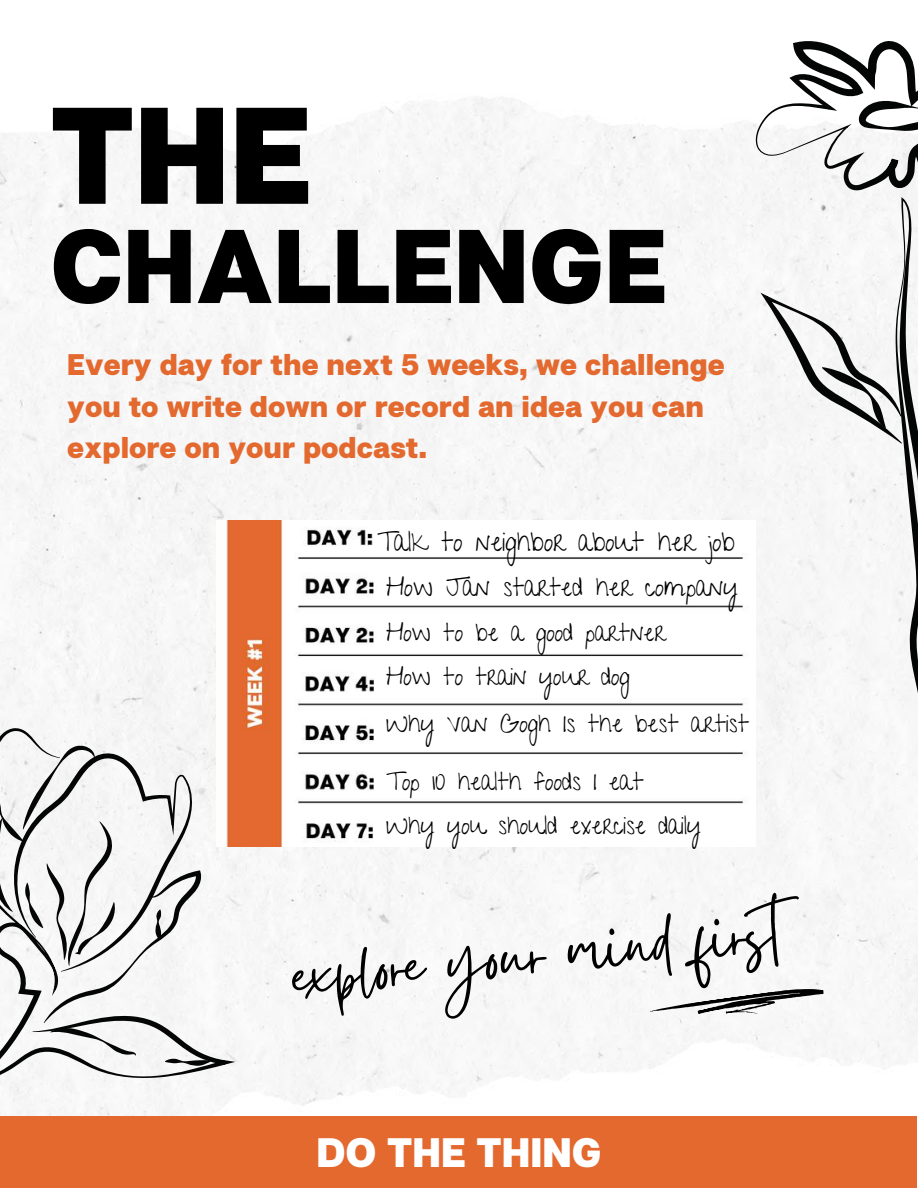
<style>
.page{position:relative;width:918px;height:1188px;background:#fff}
.page>*{position:absolute;margin:0;border:0;box-sizing:border-box;transform-origin:0 0}
.t1{font:800 137.1px "Articulat CF";color:#000}
.t2{font:800 104.4px "Articulat CF";color:#000}
.t3{font:87.15px "Gistesy";color:#000}
.t4{font:800 41.1px "Articulat CF";color:#fff}
.t5{font:800 29.85px/41.7px "Articulat CF";color:#e3692e}
.t6{font:26.85px "Give You Glory";color:#000}
.t7{font:25.8px "Give You Glory";color:#000}
.t8{font:24.75px/44.4px "Give You Glory";color:#000}
</style>
<div class="page">
<img style="left:0;top:97px;width:918px;height:1009px">
<div style="left:0;top:1116px;width:917px;height:72px;background:#e3692e"></div>
<svg style="left:756px;top:41px;width:162px;height:814px"></svg>
<img style="left:216px;top:520px;width:539px;height:327px">
<svg style="left:0;top:728px;width:235px;height:388px"></svg>
<svg style="left:649px;top:984px;width:177px;height:44px"></svg>
<h1 class="t1" style="left:50px;top:69px;width:263px">THE</h1>
<h2 class="t2" style="left:50px;top:201px;width:619px">CHALLENGE</h2>
<p class="t5" style="left:67px;top:343px;width:659px">Every day for the next 5 weeks, we challenge you to write down or record an idea you can explore on your podcast.</p>
<p class="t6" style="left:377px;top:526px;width:359px">Talk to neighbor about her job</p>
<p class="t7" style="left:386px;top:572px;width:354px">How Jan started her company</p>
<p class="t8" style="left:386px;top:610px;width:281px">How to be a good partner<br>How to train your dog</p>
<p class="t8" style="left:386px;top:701px;width:365px">Why Van Gogh Is the best artist</p>
<p class="t8" style="left:386px;top:759px;width:317px">Top 10 health foods I eat<br>Why you should exercise daily</p>
<h3 class="t3" style="left:286px;top:914px;width:492px;rotate:-5deg">explore your mind first</h3>
<h3 class="t4" style="left:316px;top:1127px;width:287px">DO THE THING</h3>
</div>
